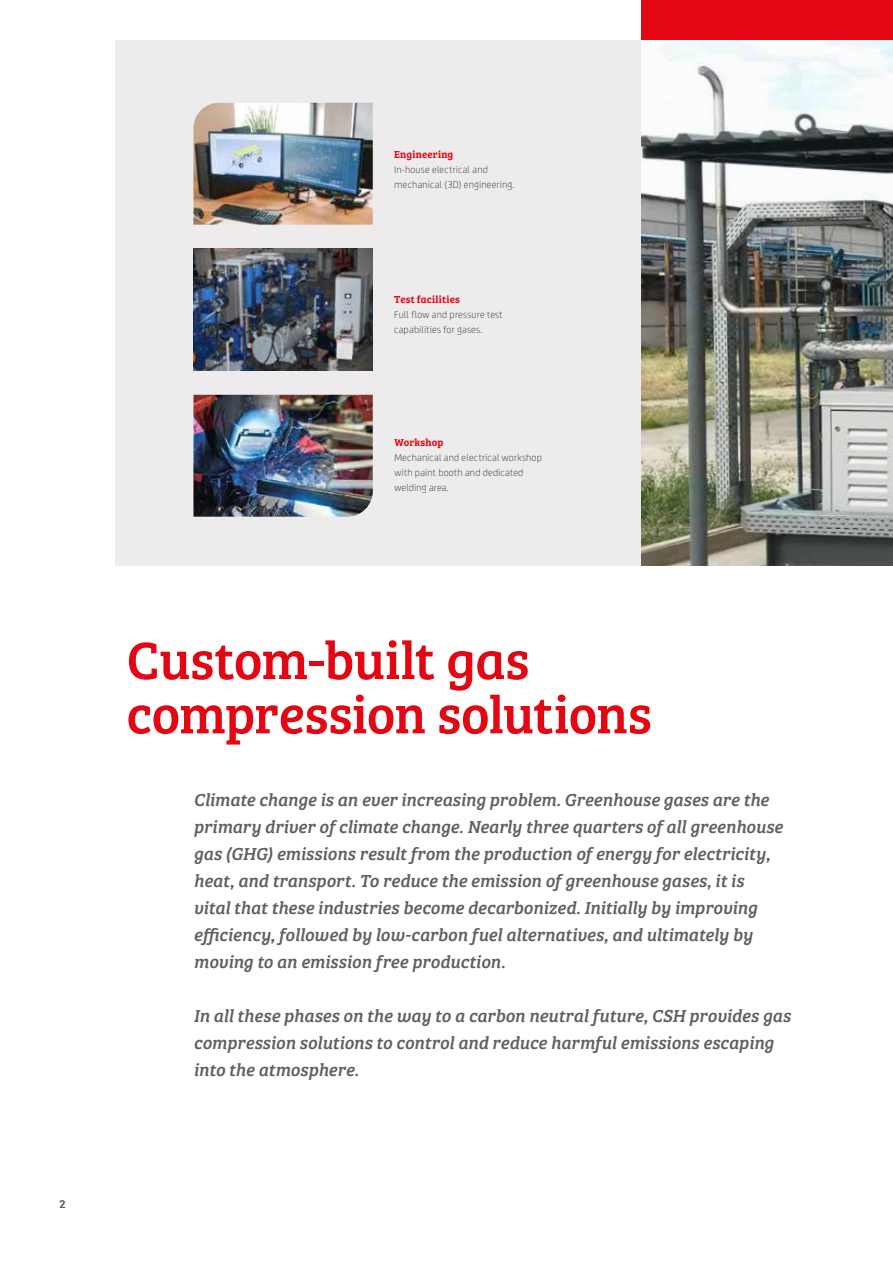
<style>
.page{position:relative;width:893px;height:1263px;background:#fff}
.page>*{position:absolute;margin:0;border:0;box-sizing:border-box;transform-origin:0 0}
.t1{font:54.3px/54.3px "Bree Serif";letter-spacing:-.015em;color:#e30613}
.t2{font:italic 18px/27px "Bree Serif";letter-spacing:-.005em;color:#605f61}
.t3{font:12px "Bree Serif Sb";color:#605f61}
.t4{font:300 10.5px/15px "FS Joey";letter-spacing:.02em;color:#3c3c3b}
.t5{font:10.5px "Bree Serif Sb";letter-spacing:.015em;color:#e30613}
</style>
<div class="page">
<img style="left:641px;top:40px;width:252px;height:526px">
<div style="left:116px;top:40px;width:525px;height:526px;background:#edebec"></div>
<div style="left:641px;top:0;width:252px;height:40px;background:#e30613"></div>
<img style="left:193px;top:103px;width:180px;height:122px">
<img style="left:193px;top:249px;width:180px;height:122px">
<img style="left:193px;top:395px;width:180px;height:122px">
<p class="t3" style="left:60px;top:1194px;width:8px">2</p>
<p class="t5" style="left:394px;top:147px;width:61px">Engineering</p>
<p class="t4" style="left:394px;top:162px;width:122px">In-house electrical and mechanical (3D) engineering.</p>
<p class="t5" style="left:394px;top:291px;width:67px">Test facilities</p>
<p class="t4" style="left:394px;top:306px;width:110px">Full flow and pressure test capabilities for gases.</p>
<p class="t5" style="left:394px;top:434px;width:50px">Workshop</p>
<p class="t4" style="left:394px;top:449px;width:149px">Mechanical and electrical workshop with paint booth and dedicated welding area.</p>
<h1 class="t1" style="left:126px;top:630px;width:527px">Custom-built gas compression solutions</h1>
<p class="t2" style="left:193px;top:785px;width:591px">Climate change is an ever increasing problem. Greenhouse gases are the primary driver of climate change. Nearly three quarters of all greenhouse gas (GHG) emissions result from the production of energy for electricity, heat, and transport. To reduce the emission of greenhouse gases, it is vital that these industries become decarbonized. Initially by improving efficiency, followed by low-carbon fuel alternatives, and ultimately by moving to an emission free production.</p>
<p class="t2" style="left:193px;top:1001px;width:598px">In all these phases on the way to a carbon neutral future, CSH provides gas compression solutions to control and reduce harmful emissions escaping into the atmosphere.</p>
</div>
